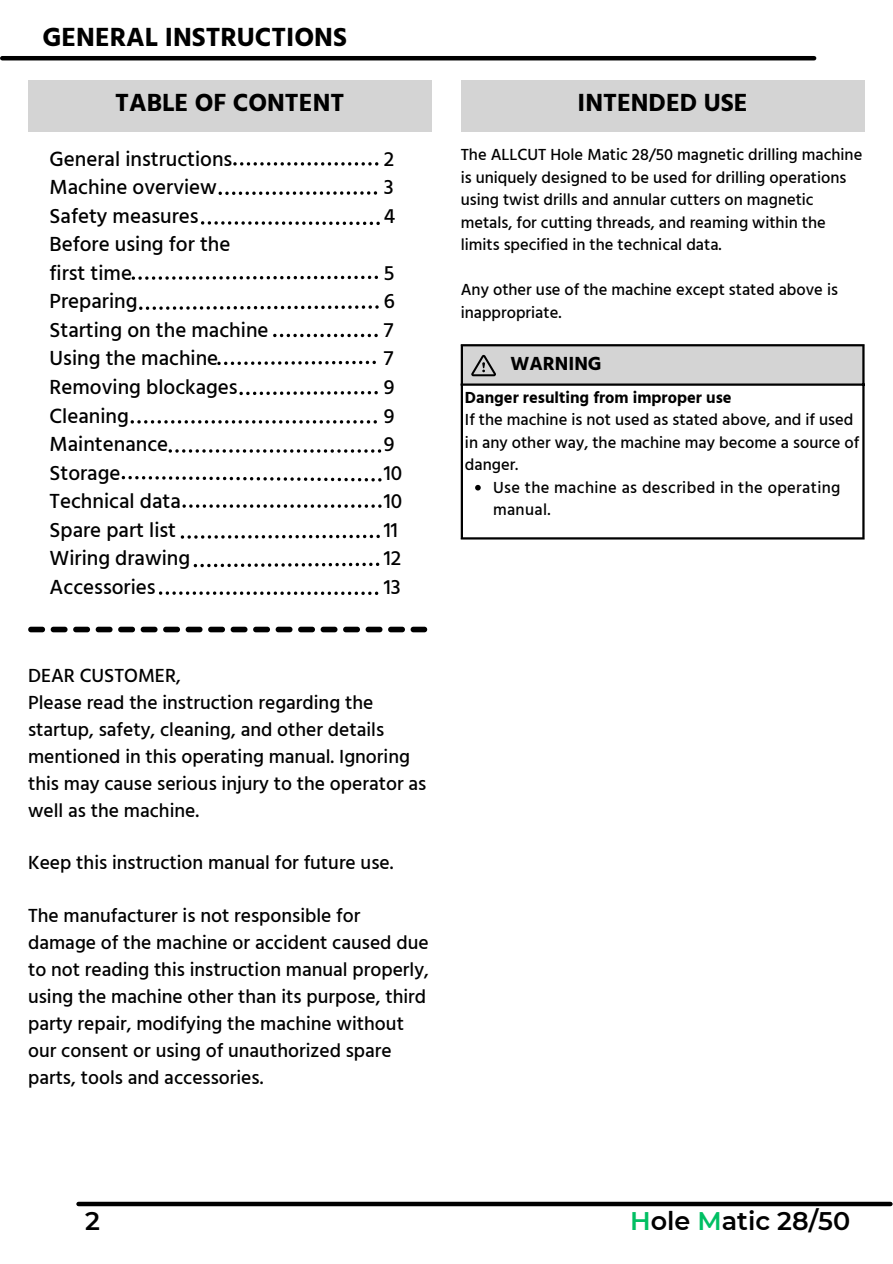
<style>
.page{position:relative;width:893px;height:1264px;background:#fff}
.page>*{position:absolute;margin:0;border:0;box-sizing:border-box;transform-origin:0 0}
.t1{font:700 27px "Hind";color:#000}
.t2{font:700 25.5px "Hind";color:#000}
.t3{font:600 25.5px "Montserrat";color:#000}
.t4{font:500 21px "Hind";color:#000}
.t5{font:500 19.5px/27px "Hind";color:#000}
.t6{font:700 19.5px "Hind";color:#000}
.t7{font:500 16.5px/22.5px "Hind";color:#000}
.t8{font:500 16.5px/22.5px "Hind";letter-spacing:.02em;color:#000}
.t9{font:700 16.5px "Hind";color:#000}
.s1{color:#00bf63}
</style>
<div class="page">
<div style="left:460px;top:81px;width:404px;height:51px;background:#d4d4d4"></div>
<div style="left:78px;top:1201px;width:812px;height:5px;background:#000"></div>
<hr style="left:2px;top:56px;width:812px;height:4px;background:#000">
<div style="left:461px;top:345px;width:402px;height:40px;background:#d4d4d4"></div>
<hr style="left:460px;top:346px;width:3px;height:191px;background:#000">
<hr style="left:862px;top:346px;width:2px;height:191px;background:#000">
<hr style="left:460px;top:344px;width:404px;height:2px;background:#000">
<hr style="left:460px;top:383px;width:404px;height:3px;background:#000">
<hr style="left:460px;top:537px;width:404px;height:2px;background:#000">
<svg style="left:471px;top:355px;width:25px;height:21px"></svg>
<div style="left:28px;top:81px;width:403px;height:51px;background:#d4d4d4"></div>
<svg style="left:201px;top:221px;width:179px;height:4px"></svg>
<svg style="left:132px;top:276px;width:246px;height:4px"></svg>
<svg style="left:139px;top:305px;width:239px;height:5px"></svg>
<svg style="left:273px;top:334px;width:105px;height:3px"></svg>
<svg style="left:217px;top:361px;width:159px;height:4px"></svg>
<svg style="left:239px;top:391px;width:139px;height:4px"></svg>
<svg style="left:131px;top:420px;width:246px;height:3px"></svg>
<svg style="left:169px;top:449px;width:212px;height:3px"></svg>
<svg style="left:122px;top:476px;width:259px;height:5px"></svg>
<svg style="left:182px;top:504px;width:199px;height:4px"></svg>
<svg style="left:28px;top:626px;width:399px;height:6px"></svg>
<svg style="left:181px;top:534px;width:199px;height:4px"></svg>
<svg style="left:475px;top:485px;width:5px;height:5px"></svg>
<svg style="left:194px;top:562px;width:185px;height:5px"></svg>
<svg style="left:233px;top:162px;width:145px;height:3px"></svg>
<svg style="left:218px;top:191px;width:159px;height:4px"></svg>
<svg style="left:159px;top:591px;width:219px;height:4px"></svg>
<p class="t1" style="left:42px;top:21px;width:306px">GENERAL INSTRUCTIONS</p>
<p class="t2" style="left:115px;top:88px;width:230px">TABLE OF CONTENT</p>
<p class="t4" style="left:50px;top:146px;width:184px">General instructions</p>
<p class="t4" style="left:50px;top:175px;width:169px">Machine overview</p>
<p class="t4" style="left:50px;top:203px;width:151px">Safety measures</p>
<p class="t4" style="left:50px;top:232px;width:182px">Before using for the</p>
<p class="t4" style="left:50px;top:260px;width:84px">first time</p>
<p class="t4" style="left:50px;top:289px;width:89px">Preparing</p>
<p class="t4" style="left:50px;top:317px;width:220px">Starting on the machine</p>
<p class="t4" style="left:50px;top:346px;width:170px">Using the machine</p>
<p class="t4" style="left:50px;top:374px;width:190px">Removing blockages</p>
<p class="t4" style="left:50px;top:403px;width:81px">Cleaning</p>
<p class="t4" style="left:50px;top:431px;width:120px">Maintenance</p>
<p class="t4" style="left:50px;top:460px;width:72px">Storage</p>
<p class="t4" style="left:50px;top:488px;width:133px">Technical data</p>
<p class="t4" style="left:50px;top:517px;width:128px">Spare part list</p>
<p class="t4" style="left:50px;top:545px;width:142px">Wiring drawing</p>
<p class="t4" style="left:50px;top:574px;width:108px">Accessories</p>
<p class="t4" style="left:384px;top:146px;width:12px">2</p>
<p class="t4" style="left:384px;top:175px;width:11px">3</p>
<p class="t4" style="left:384px;top:203px;width:13px">4</p>
<p class="t4" style="left:384px;top:260px;width:12px">5</p>
<p class="t4" style="left:384px;top:289px;width:13px">6</p>
<p class="t4" style="left:384px;top:317px;width:11px">7</p>
<p class="t4" style="left:384px;top:346px;width:11px">7</p>
<p class="t4" style="left:384px;top:374px;width:12px">9</p>
<p class="t4" style="left:384px;top:403px;width:12px">9</p>
<p class="t4" style="left:384px;top:431px;width:12px">9</p>
<p class="t4" style="left:384px;top:460px;width:20px">10</p>
<p class="t4" style="left:384px;top:488px;width:20px">10</p>
<p class="t4" style="left:384px;top:517px;width:16px">11</p>
<p class="t4" style="left:384px;top:545px;width:19px">12</p>
<p class="t4" style="left:384px;top:574px;width:19px">13</p>
<p class="t5" style="left:28px;top:662px;width:154px">DEAR CUSTOMER,</p>
<p class="t5" style="left:28px;top:689px;width:400px">Please read the instruction regarding the startup, safety, cleaning, and other details mentioned in this operating manual. Ignoring this may cause serious injury to the operator as well as the machine.</p>
<p class="t5" style="left:28px;top:849px;width:367px">Keep this instruction manual for future use.</p>
<p class="t5" style="left:28px;top:901px;width:402px">The manufacturer is not responsible for damage of the machine or accident caused due to not reading this instruction manual properly, using the machine other than its purpose, third party repair, modifying the machine without our consent or using of unauthorized spare parts, tools and accessories.</p>
<p class="t2" style="left:577px;top:88px;width:171px">INTENDED USE</p>
<p class="t7" style="left:460px;top:143px;width:403px">The ALLCUT Hole Matic 28/50 magnetic drilling machine is uniquely designed to be used for drilling operations using twist drills and annular cutters on magnetic metals, for cutting threads, and reaming within the limits specified in the technical data.</p>
<p class="t7" style="left:460px;top:278px;width:378px">Any other use of the machine except stated above is inappropriate.</p>
<p class="t6" style="left:510px;top:352px;width:93px">WARNING</p>
<p class="t9" style="left:465px;top:387px;width:268px">Danger resulting from improper use</p>
<p class="t7" style="left:465px;top:408px;width:396px">If the machine is not used as stated above, and if used in any other way, the machine may become a source of danger.</p>
<p class="t8" style="left:493px;top:476px;width:349px">Use the machine as described in the operating manual.</p>
<p class="t3" style="left:85px;top:1205px;width:16px">2</p>
<p class="t3" style="left:630px;top:1205px;width:221px"><span class="s1">H</span>ole <span class="s1">M</span>atic 28/50</p>
</div>
